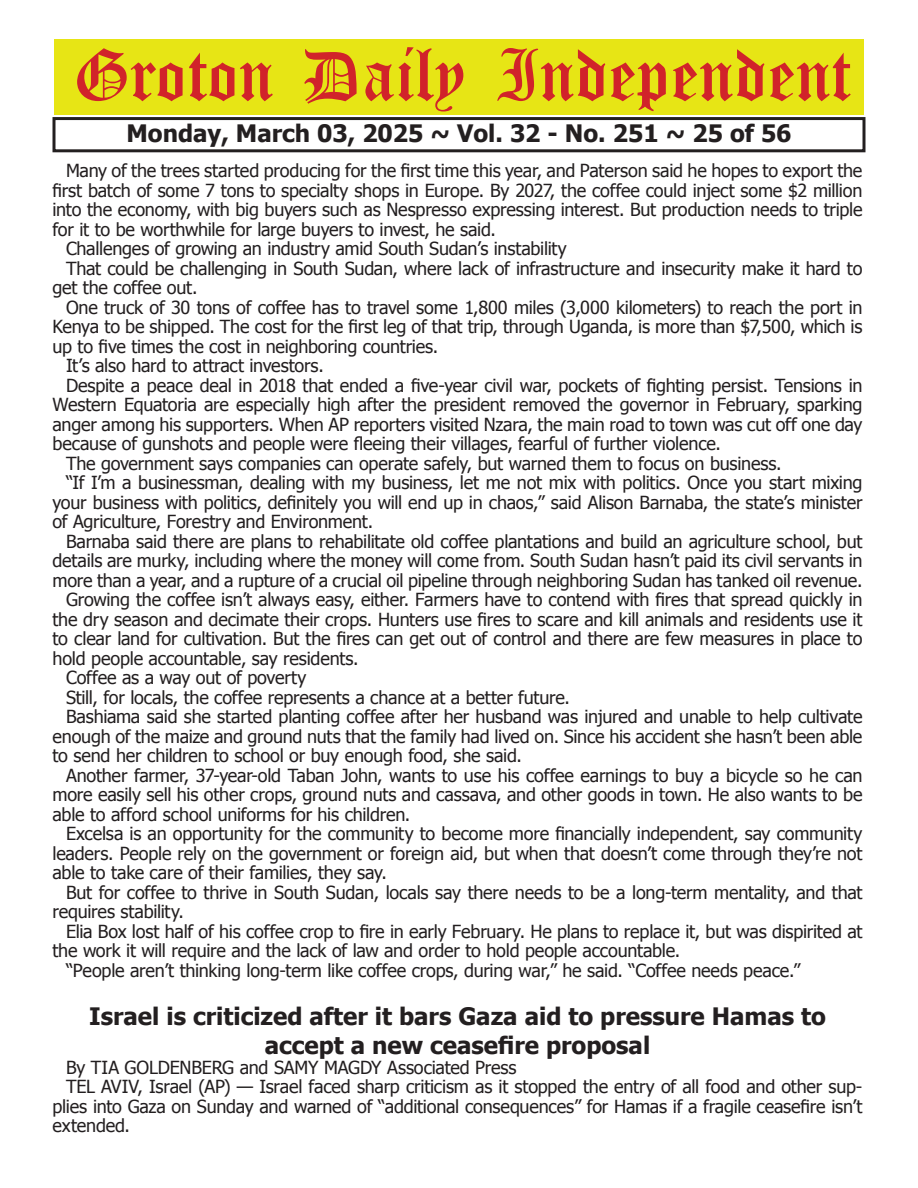
<style>
.page{position:relative;width:918px;height:1188px;background:#fff}
.page>*{position:absolute;margin:0;border:0;box-sizing:border-box;transform-origin:0 0}
.t1{font:54px "Old English Five";color:#d1232a}
.t2{font:700 24px/28.8px "Tahoma";color:#231f20;text-align:center}
.t3{font:18px "Tahoma";letter-spacing:-.01em;color:#231f20}
</style>
<div class="page">
<div style="left:52px;top:117px;width:814px;height:35px;border:3px solid #231f20"></div>
<div style="left:54px;top:40px;width:810px;height:75px;background:#e7e515"></div>
<h1 class="t1" style="left:73px;top:50px;width:779px">Groton Daily Independent</h1>
<h2 class="t2" style="left:127px;top:117px;width:667px">Monday, March 03, 2025 ~ Vol. 32 - No. 251 ~ 25 of 56</h2>
<p class="t3" style="left:66px;top:159px;width:798px">Many of the trees started producing for the first time this year, and Paterson said he hopes to export the</p>
<p class="t3" style="left:52px;top:178px;width:811px">first batch of some 7 tons to specialty shops in Europe. By 2027, the coffee could inject some $2 million</p>
<p class="t3" style="left:52px;top:198px;width:812px">into the economy, with big buyers such as Nespresso expressing interest. But production needs to triple</p>
<p class="t3" style="left:52px;top:217px;width:445px">for it to be worthwhile for large buyers to invest, he said.</p>
<p class="t3" style="left:66px;top:237px;width:502px">Challenges of growing an industry amid South Sudan’s instability</p>
<p class="t3" style="left:66px;top:256px;width:798px">That could be challenging in South Sudan, where lack of infrastructure and insecurity make it hard to</p>
<p class="t3" style="left:52px;top:276px;width:147px">get the coffee out.</p>
<p class="t3" style="left:66px;top:295px;width:798px">One truck of 30 tons of coffee has to travel some 1,800 miles (3,000 kilometers) to reach the port in</p>
<p class="t3" style="left:52px;top:315px;width:812px">Kenya to be shipped. The cost for the first leg of that trip, through Uganda, is more than $7,500, which is</p>
<p class="t3" style="left:52px;top:334px;width:387px">up to five times the cost in neighboring countries.</p>
<p class="t3" style="left:66px;top:354px;width:259px">It’s also hard to attract investors.</p>
<p class="t3" style="left:66px;top:373px;width:798px">Despite a peace deal in 2018 that ended a five-year civil war, pockets of fighting persist. Tensions in</p>
<p class="t3" style="left:52px;top:393px;width:812px">Western Equatoria are especially high after the president removed the governor in February, sparking</p>
<p class="t3" style="left:52px;top:412px;width:811px">anger among his supporters. When AP reporters visited Nzara, the main road to town was cut off one day</p>
<p class="t3" style="left:52px;top:432px;width:670px">because of gunshots and people were fleeing their villages, fearful of further violence.</p>
<p class="t3" style="left:66px;top:451px;width:717px">The government says companies can operate safely, but warned them to focus on business.</p>
<p class="t3" style="left:66px;top:471px;width:798px">“If I’m a businessman, dealing with my business, let me not mix with politics. Once you start mixing</p>
<p class="t3" style="left:52px;top:490px;width:812px">your business with politics, definitely you will end up in chaos,” said Alison Barnaba, the state’s minister</p>
<p class="t3" style="left:52px;top:510px;width:322px">of Agriculture, Forestry and Environment.</p>
<p class="t3" style="left:66px;top:529px;width:798px">Barnaba said there are plans to rehabilitate old coffee plantations and build an agriculture school, but</p>
<p class="t3" style="left:52px;top:549px;width:812px">details are murky, including where the money will come from. South Sudan hasn’t paid its civil servants in</p>
<p class="t3" style="left:52px;top:568px;width:812px">more than a year, and a rupture of a crucial oil pipeline through neighboring Sudan has tanked oil revenue.</p>
<p class="t3" style="left:66px;top:588px;width:798px">Growing the coffee isn’t always easy, either. Farmers have to contend with fires that spread quickly in</p>
<p class="t3" style="left:52px;top:607px;width:811px">the dry season and decimate their crops. Hunters use fires to scare and kill animals and residents use it</p>
<p class="t3" style="left:52px;top:627px;width:811px">to clear land for cultivation. But the fires can get out of control and there are few measures in place to</p>
<p class="t3" style="left:52px;top:646px;width:308px">hold people accountable, say residents.</p>
<p class="t3" style="left:66px;top:666px;width:242px">Coffee as a way out of poverty</p>
<p class="t3" style="left:66px;top:685px;width:505px">Still, for locals, the coffee represents a chance at a better future.</p>
<p class="t3" style="left:66px;top:705px;width:798px">Bashiama said she started planting coffee after her husband was injured and unable to help cultivate</p>
<p class="t3" style="left:52px;top:724px;width:811px">enough of the maize and ground nuts that the family had lived on. Since his accident she hasn’t been able</p>
<p class="t3" style="left:52px;top:744px;width:471px">to send her children to school or buy enough food, she said.</p>
<p class="t3" style="left:66px;top:763px;width:798px">Another farmer, 37-year-old Taban John, wants to use his coffee earnings to buy a bicycle so he can</p>
<p class="t3" style="left:52px;top:783px;width:811px">more easily sell his other crops, ground nuts and cassava, and other goods in town. He also wants to be</p>
<p class="t3" style="left:52px;top:802px;width:359px">able to afford school uniforms for his children.</p>
<p class="t3" style="left:66px;top:822px;width:798px">Excelsa is an opportunity for the community to become more financially independent, say community</p>
<p class="t3" style="left:52px;top:841px;width:811px">leaders. People rely on the government or foreign aid, but when that doesn’t come through they’re not</p>
<p class="t3" style="left:52px;top:861px;width:336px">able to take care of their families, they say.</p>
<p class="t3" style="left:66px;top:880px;width:798px">But for coffee to thrive in South Sudan, locals say there needs to be a long-term mentality, and that</p>
<p class="t3" style="left:52px;top:900px;width:133px">requires stability.</p>
<p class="t3" style="left:66px;top:919px;width:798px">Elia Box lost half of his coffee crop to fire in early February. He plans to replace it, but was dispirited at</p>
<p class="t3" style="left:52px;top:939px;width:629px">the work it will require and the lack of law and order to hold people accountable.</p>
<p class="t3" style="left:66px;top:958px;width:736px">“People aren’t thinking long-term like coffee crops, during war,” he said. “Coffee needs peace.”</p>
<h2 class="t2" style="left:89px;top:1001px;width:738px">Israel is criticized after it bars Gaza aid to pressure Hamas to accept a new ceasefire proposal</h2>
<p class="t3" style="left:66px;top:1055px;width:452px">By TIA GOLDENBERG and SAMY MAGDY Associated Press</p>
<p class="t3" style="left:66px;top:1074px;width:798px">TEL AVIV, Israel (AP) — Israel faced sharp criticism as it stopped the entry of all food and other sup-</p>
<p class="t3" style="left:52px;top:1094px;width:811px">plies into Gaza on Sunday and warned of “additional consequences” for Hamas if a fragile ceasefire isn’t</p>
<p class="t3" style="left:52px;top:1113px;width:79px">extended.</p>
</div>
